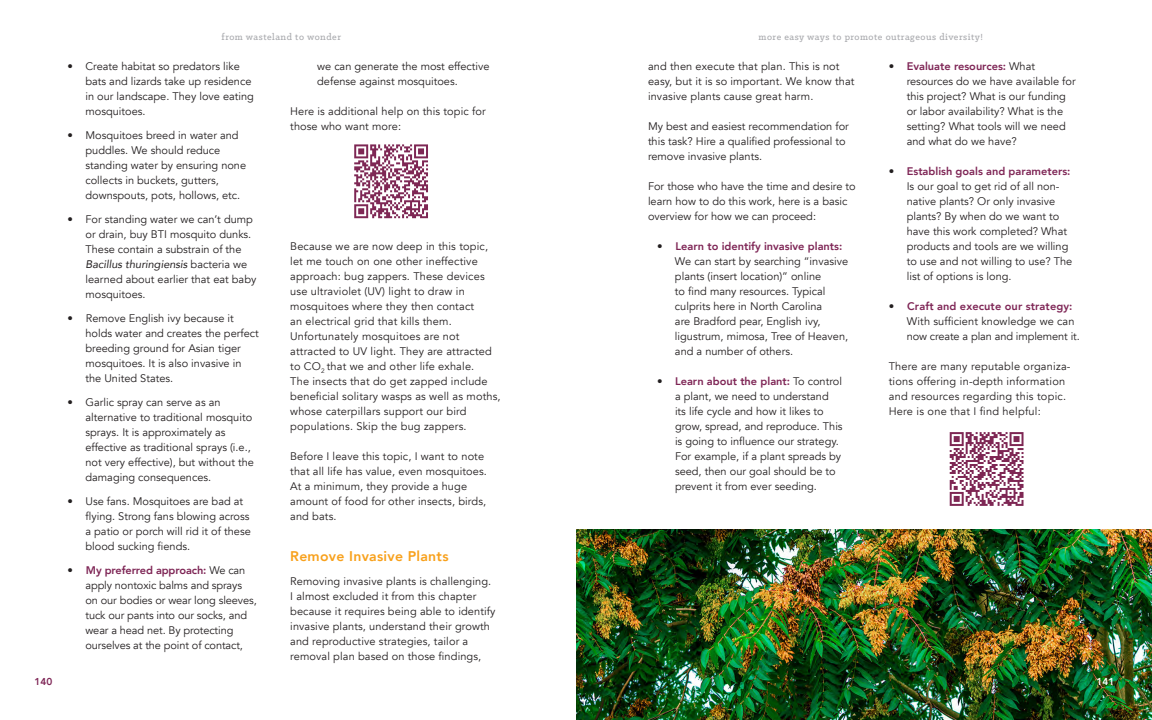
<style>
.page{position:relative;width:1152px;height:720px;background:#fff}
.page>*{position:absolute;margin:0;border:0;box-sizing:border-box;transform-origin:0 0}
.Subheader{font:800 14px "Avenir";letter-spacing:.02em;color:#f8a11c}
.Body_Copy{font:11px/15px "Avenir";color:#231f20}
.Body_Copy-2{font:11px/15px "Avenir";letter-spacing:.02em;color:#231f20}
.t1{font:500 10px "Klinic Slab";letter-spacing:.05em;color:#a8a9ad}
.t2{font:800 10px "Avenir";color:#7e2555}
.t3{font:800 10px "Avenir";color:#fff}
.s1{font-style:italic}
.s2{font-weight:800;color:#7e2555}
</style>
<div class="page">
<img style="left:576px;top:530px;width:576px;height:190px">
<svg style="left:354px;top:144px;width:74px;height:74px"></svg>
<svg style="left:950px;top:432px;width:74px;height:74px"></svg>
<p class="t2" style="left:35px;top:674px;width:19px">140</p>
<p class="t1" style="left:222px;top:31px;width:121px">from wasteland to wonder</p>
<p class="Body_Copy" style="left:86px;top:58px;width:170px;text-indent:-18px">• Create habitat so predators like bats and lizards take up residence in our landscape. They love eating mosquitoes.</p>
<p class="Body_Copy" style="left:86px;top:127px;width:162px;text-indent:-18px">• Mosquitoes breed in water and puddles. We should reduce standing water by ensuring none collects in buckets, gutters, downspouts, pots, hollows, etc.</p>
<p class="Body_Copy" style="left:86px;top:211px;width:172px;text-indent:-18px">• For standing water we can’t dump or drain, buy BTI mosquito dunks.<br>These contain a substrain of the<br><span class="s1">Bacillus thuringiensis</span> bacteria we learned about earlier that eat baby mosquitoes.</p>
<p class="Body_Copy" style="left:86px;top:310px;width:175px;text-indent:-18px">• Remove English ivy because it holds water and creates the perfect breeding ground for Asian tiger mosquitoes. It is also invasive in the United States.</p>
<p class="Body_Copy" style="left:86px;top:394px;width:170px;text-indent:-18px">• Garlic spray can serve as an alternative to traditional mosquito sprays. It is approximately as effective as traditional sprays (i.e., not very effective), but without the damaging consequences.</p>
<p class="Body_Copy" style="left:86px;top:493px;width:167px;text-indent:-18px">• Use fans. Mosquitoes are bad at flying. Strong fans blowing across a patio or porch will rid it of these blood sucking fiends.</p>
<p class="Body_Copy" style="left:85px;top:562px;width:173px;text-indent:-18px">• <span class="s2">My preferred approach:</span> We can apply nontoxic balms and sprays on our bodies or wear long sleeves, tuck our pants into our socks, and wear a head net. By protecting ourselves at the point of contact,</p>
<p class="Body_Copy" style="left:317px;top:58px;width:174px">we can generate the most effective defense against mosquitoes.</p>
<p class="Body_Copy" style="left:290px;top:103px;width:197px">Here is additional help on this topic for those who want more:</p>
<p class="Body_Copy" style="left:290px;top:238px;width:212px">Because we are now deep in this topic, let me touch on one other ineffective approach: bug zappers. These devices use ultraviolet (UV) light to draw in mosquitoes where they then contact<br>an electrical grid that kills them.<br>Unfortunately mosquitoes are not attracted to UV light. They are attracted to CO<sub>2</sub> that we and other life exhale.<br>The insects that do get zapped include beneficial solitary wasps as well as moths, whose caterpillars support our bird populations. Skip the bug zappers.</p>
<p class="Body_Copy" style="left:290px;top:448px;width:198px">Before I leave this topic, I want to note that all life has value, even mosquitoes.<br>At a minimum, they provide a huge amount of food for other insects, birds, and bats.</p>
<p class="Subheader" style="left:290px;top:545px;width:160px">Remove Invasive Plants</p>
<p class="Body_Copy" style="left:290px;top:573px;width:207px">Removing invasive plants is challenging.<br>I almost excluded it from this chapter because it requires being able to identify invasive plants, understand their growth and reproductive strategies, tailor a removal plan based on those findings,</p>
<p class="t1" style="left:759px;top:31px;width:226px">more easy ways to promote outrageous diversity!</p>
<p class="Body_Copy" style="left:648px;top:58px;width:208px">and then execute that plan. This is not easy, but it is so important. We know that invasive plants cause great harm.</p>
<p class="Body_Copy" style="left:648px;top:118px;width:202px">My best and easiest recommendation for this task? Hire a qualified professional to remove invasive plants.</p>
<p class="Body_Copy" style="left:648px;top:178px;width:209px">For those who have the time and desire to learn how to do this work, here is a basic overview for how we can proceed:</p>
<p class="Body_Copy" style="left:675px;top:238px;width:175px;text-indent:-18px">• <span class="s2">Learn to identify invasive plants:<br></span>We can start by searching “invasive plants (insert location)” online<br>to find many resources. Typical culprits here in North Carolina<br>are Bradford pear, English ivy, ligustrum, mimosa, Tree of Heaven, and a number of others.</p>
<p class="Body_Copy" style="left:675px;top:373px;width:169px;text-indent:-18px">• <span class="s2">Learn about the plant:</span> To control a plant, we need to understand<br>its life cycle and how it likes to grow, spread, and reproduce. This is going to influence our strategy.<br>For example, if a plant spreads by seed, then our goal should be to prevent it from ever seeding.</p>
<p class="Body_Copy" style="left:907px;top:58px;width:170px;text-indent:-18px">• <span class="s2">Evaluate resources:</span> What resources do we have available for this project? What is our funding or labor availability? What is the setting? What tools will we need and what do we have?</p>
<p class="Body_Copy" style="left:907px;top:163px;width:167px;text-indent:-18px">• <span class="s2">Establish goals and parameters:<br></span>Is our goal to get rid of all non&shy;native plants? Or only invasive plants? By when do we want to have this work completed? What products and tools are we willing to use and not willing to use? The list of options is long.</p>
<p class="Body_Copy" style="left:907px;top:298px;width:175px;text-indent:-18px">• <span class="s2">Craft and execute our strategy:<br></span>With sufficient knowledge we can now create a plan and implement it.</p>
<p class="Body_Copy-2" style="left:889px;top:358px;width:183px">There are many reputable organiza&shy;tions offering in-depth information and resources regarding this topic.<br>Here is one that I find helpful:</p>
<p class="t3" style="left:1097px;top:674px;width:19px">141</p>
</div>
